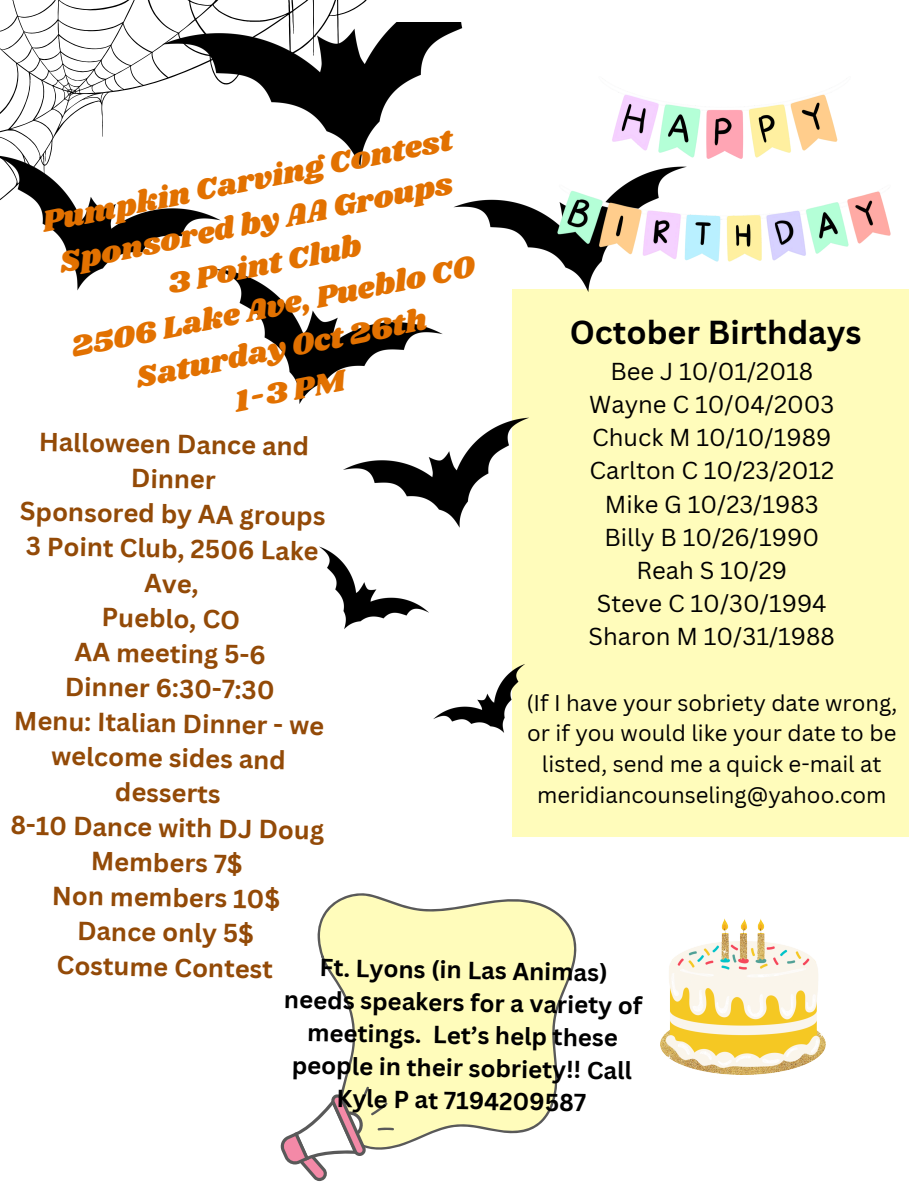
<style>
.page{position:relative;width:918px;height:1188px;background:#fff}
.page>*{position:absolute;margin:0;border:0;box-sizing:border-box;transform-origin:0 0}
.t1{font:700 32.4px "Canva Sans";color:#000}
.t2{font:30.75px/42.8px "Shrikhand";color:#e27100;text-align:center}
.t3{font:700 25.5px/35px "Canva Sans";color:#934a07;text-align:center}
.t4{font:700 24px/32.7px "Canva Sans";color:#000;text-align:center}
.t5{font:23.85px/33.2px "Canva Sans";color:#000;text-align:center}
.t6{font:22.2px/30.6px "Canva Sans";color:#000;text-align:center}
</style>
<div class="page">
<img style="left:661px;top:919px;width:165px;height:155px">
<svg style="left:317px;top:893px;width:260px;height:255px;fill:#fffcbb"></svg>
<svg style="left:280px;top:1087px;width:114px;height:95px"></svg>
<div style="left:512px;top:289px;width:397px;height:547px;background:#fffcbb"></div>
<svg style="left:12px;top:0;width:355px;height:23px"></svg>
<img style="left:0;top:23px;width:602px;height:709px">
<img style="left:557px;top:77px;width:333px;height:184px">
<p class="t2" style="left:38px;top:201px;width:420px;rotate:-11deg">Pumpkin Carving Contest<br>Sponsored by AA Groups<br>3 Point Club<br>2506 Lake Ave, Pueblo CO<br>Saturday Oct 26th<br>1-3 PM</p>
<h2 class="t3" style="left:18px;top:423px;width:315px;rotate:1deg">Halloween Dance and<br>Dinner<br>Sponsored by AA groups<br>3 Point Club, 2506 Lake<br>Ave,<br>Pueblo, CO<br>AA meeting 5-6<br>Dinner 6:30-7:30<br>Menu: Italian Dinner - we welcome sides and desserts<br>8-10 Dance with DJ Doug<br>Members 7$<br>Non members 10$<br>Dance only 5$<br>Costume Contest</h2>
<p class="t1" style="left:570px;top:309px;width:293px">October Birthdays</p>
<p class="t5" style="left:589px;top:354px;width:248px">Bee J 10/01/2018<br>Wayne C 10/04/2003<br>Chuck M 10/10/1989<br>Carlton C 10/23/2012<br>Mike G 10/23/1983<br>Billy B 10/26/1990<br>Reah S 10/29<br>Steve C 10/30/1994<br>Sharon M 10/31/1988</p>
<p class="t6" style="left:526px;top:687px;width:372px">(If I have your sobriety date wrong, or if you would like your date to be listed, send me a quick e-mail at meridiancounseling@yahoo.com</p>
<h1 class="t4" style="left:285px;top:950px;width:360px;rotate:1deg">Ft. Lyons (in Las Animas) needs speakers for a variety of meetings. Let’s help these people in their sobriety!! Call<br>Kyle P at 7194209587</h1>
</div>
